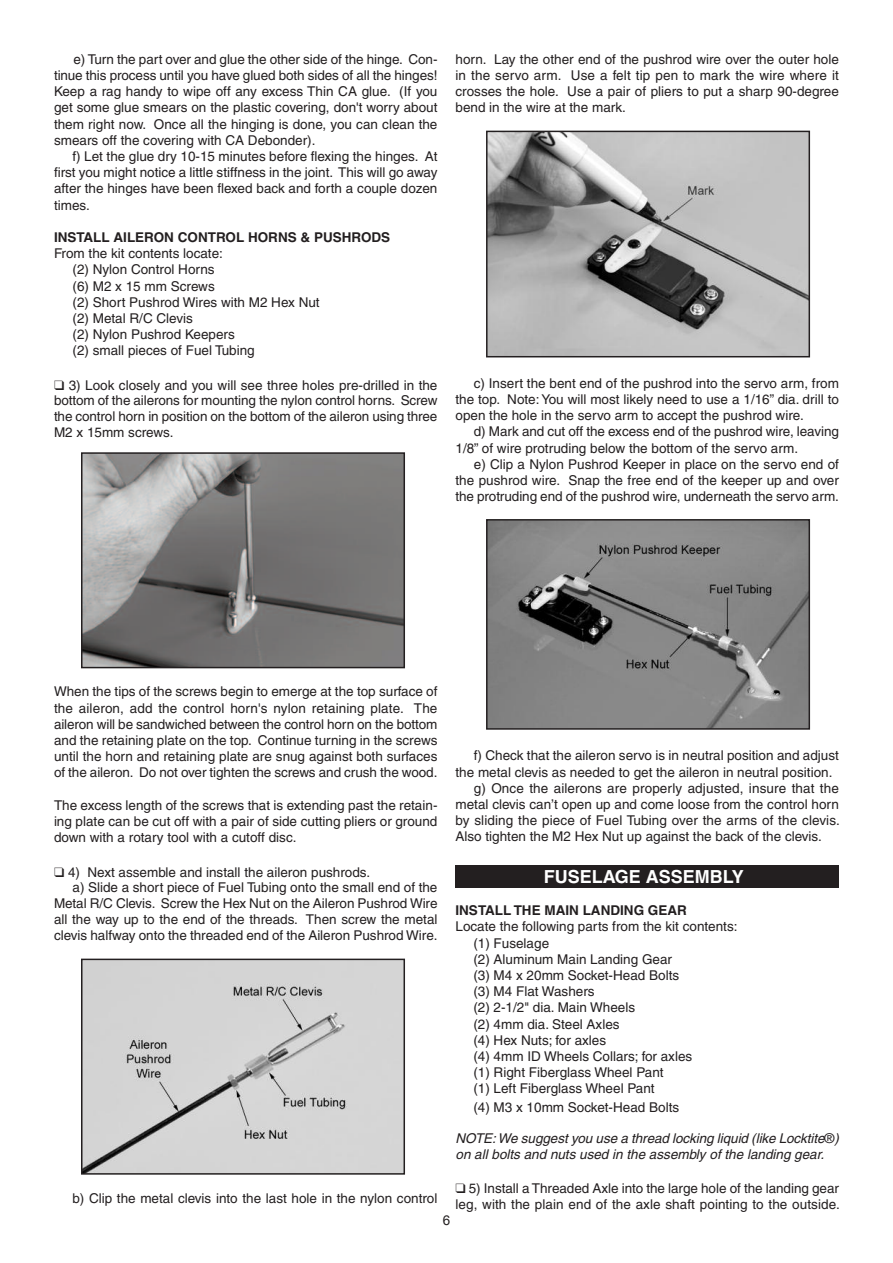
<style>
.page{position:relative;width:893px;height:1263px;background:#fff}
.page>*{position:absolute;margin:0;border:0;box-sizing:border-box;transform-origin:0 0}
.t1{font:700 18px "Helvetica";color:#fff}
.t2{font:13.5px/16.2px "Helvetica";color:#231f20;text-align:justify}
.t3{font:italic 13.5px/16.2px "Helvetica";letter-spacing:-.005em;color:#231f20}
.t4{font:700 13.5px "Helvetica";color:#231f20}
.t5{font:13.5px "Arial";color:#231f20}
.s1{font-style:normal}
</style>
<div class="page">
<img style="left:489px;top:134px;width:318px;height:220px">
<div style="left:486px;top:131px;width:324px;height:226px;border:2px solid #231f20"></div>
<img style="left:489px;top:522px;width:318px;height:205px">
<div style="left:486px;top:519px;width:324px;height:211px;border:2px solid #231f20"></div>
<img style="left:84px;top:455px;width:318px;height:210px">
<div style="left:81px;top:452px;width:324px;height:216px;border:2px solid #231f20"></div>
<img style="left:84px;top:962px;width:318px;height:210px">
<div style="left:81px;top:959px;width:324px;height:216px;border:2px solid #231f20"></div>
<div style="left:455px;top:865px;width:384px;height:23px;background:#231f20"></div>
<p class="t2" style="left:54px;top:52px;width:385px;text-indent:20px">e) Turn the part over and glue the other side of the hinge. Con&shy;tinue this process until you have glued both sides of all the hinges!<br>Keep a rag handy to wipe off any excess Thin CA glue. (If you get some glue smears on the plastic covering, don't worry about them right now. Once all the hinging is done, you can clean the smears off the covering with CA Debonder).</p>
<p class="t2" style="left:54px;top:149px;width:385px;text-indent:19px">f) Let the glue dry 10-15 minutes before flexing the hinges. At first you might notice a little stiffness in the joint. This will go away after the hinges have been flexed back and forth a couple dozen times.</p>
<p class="t4" style="left:54px;top:232px;width:338px">INSTALL AILERON CONTROL HORNS &amp; PUSHRODS</p>
<p class="t2" style="left:73px;top:247px;width:249px;text-align:left;text-indent:-19px">From the kit contents locate:<br>(2) Nylon Control Horns<br>(6) M2 x 15 mm Screws<br>(2) Short Pushrod Wires with M2 Hex Nut (2) Metal R/C Clevis<br>(2) Nylon Pushrod Keepers<br>(2) small pieces of Fuel Tubing</p>
<p class="t2" style="left:54px;top:378px;width:385px">❑ 3) Look closely and you will see three holes pre-drilled in the bottom of the ailerons for mounting the nylon control horns. Screw the control horn in position on the bottom of the aileron using three M2 x 15mm screws.</p>
<p class="t2" style="left:455px;top:52px;width:385px">horn. Lay the other end of the pushrod wire over the outer hole in the servo arm. Use a felt tip pen to mark the wire where it crosses the hole. Use a pair of pliers to put a sharp 90-degree bend in the wire at the mark.</p>
<p class="t2" style="left:455px;top:376px;width:385px;text-indent:18px">c) Insert the bent end of the pushrod into the servo arm, from the top. Note:You will most likely need to use a 1/16” dia. drill to open the hole in the servo arm to accept the pushrod wire.</p>
<p class="t2" style="left:455px;top:425px;width:385px;text-indent:18px">d) Mark and cut off the excess end of the pushrod wire, leaving<br>1/8” of wire protruding below the bottom of the servo arm.</p>
<p class="t2" style="left:455px;top:457px;width:385px;text-indent:18px">e) Clip a Nylon Pushrod Keeper in place on the servo end of the pushrod wire. Snap the free end of the keeper up and over the protruding end of the pushrod wire, underneath the servo arm.</p>
<p class="t2" style="left:54px;top:685px;width:385px">When the tips of the screws begin to emerge at the top surface of the aileron, add the control horn's nylon retaining plate. The aileron will be sandwiched between the control horn on the bottom and the retaining plate on the top. Continue turning in the screws until the horn and retaining plate are snug against both surfaces of the aileron. Do not over tighten the screws and crush the wood.</p>
<p class="t2" style="left:54px;top:798px;width:385px">The excess length of the screws that is extending past the retain&shy;ing plate can be cut off with a pair of side cutting pliers or ground down with a rotary tool with a cutoff disc.</p>
<p class="t2" style="left:54px;top:865px;width:318px">❑ 4) Next assemble and install the aileron pushrods.</p>
<p class="t2" style="left:72px;top:880px;width:366px">a) Slide a short piece of Fuel Tubing onto the small end of the</p>
<p class="t2" style="left:54px;top:896px;width:385px">Metal R/C Clevis. Screw the Hex Nut on the Aileron Pushrod Wire</p>
<p class="t2" style="left:54px;top:912px;width:385px">all the way up to the end of the threads. Then screw the metal</p>
<p class="t2" style="left:54px;top:929px;width:385px">clevis halfway onto the threaded end of the Aileron Pushrod Wire.</p>
<p class="t2" style="left:72px;top:1191px;width:367px">b) Clip the metal clevis into the last hole in the nylon control</p>
<p class="t2" style="left:474px;top:749px;width:367px">f) Check that the aileron servo is in neutral position and adjust</p>
<p class="t2" style="left:455px;top:765px;width:378px">the metal clevis as needed to get the aileron in neutral position.</p>
<p class="t2" style="left:474px;top:781px;width:367px">g) Once the ailerons are properly adjusted, insure that the</p>
<p class="t2" style="left:455px;top:797px;width:385px">metal clevis can’t open up and come loose from the control horn</p>
<p class="t2" style="left:455px;top:814px;width:386px">by sliding the piece of Fuel Tubing over the arms of the clevis.</p>
<p class="t2" style="left:455px;top:830px;width:368px">Also tighten the M2 Hex Nut up against the back of the clevis.</p>
<h1 class="t1" style="left:544px;top:870px;width:201px">FUSELAGE ASSEMBLY</h1>
<p class="t4" style="left:455px;top:905px;width:233px">INSTALL THE MAIN LANDING GEAR</p>
<p class="t2" style="left:473px;top:920px;width:266px;text-align:left;text-indent:-18px">Locate the following parts from the kit contents: (1) Fuselage<br>(2) Aluminum Main Landing Gear<br>(3) M4 x 20mm Socket-Head Bolts<br>(3) M4 Flat Washers<br>(2) 2-1/2" dia. Main Wheels<br>(2) 4mm dia. Steel Axles<br>(4) Hex Nuts; for axles<br>(4) 4mm ID Wheels Collars; for axles<br>(1) Right Fiberglass Wheel Pant<br>(1) Left Fiberglass Wheel Pant</p>
<p class="t2" style="left:473px;top:1100px;width:207px">(4) M3 x 10mm Socket-Head Bolts</p>
<p class="t3" style="left:455px;top:1131px;width:385px">NOTE:We suggest you use a thread locking liquid (like Locktite<span class="s1">®</span>) on all bolts and nuts used in the assembly of the landing gear.</p>
<p class="t2" style="left:455px;top:1182px;width:386px;line-height:15.1px">❑ 5) Install a Threaded Axle into the large hole of the landing gear leg, with the plain end of the axle shaft pointing to the outside.</p>
<p class="t5" style="left:443px;top:1212px;width:9px">6</p>
</div>
